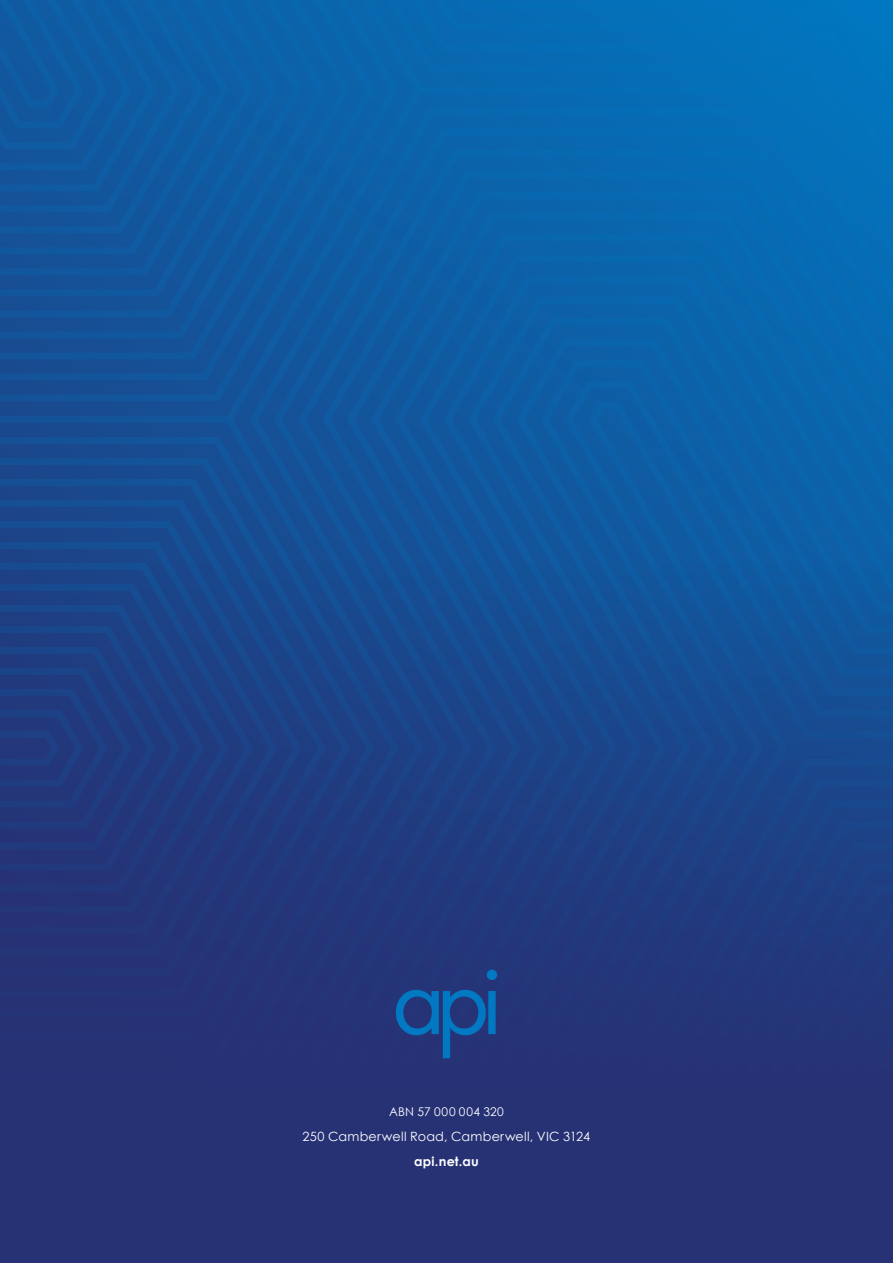
<style>
.page{position:relative;width:893px;height:1263px;background:#fff}
.page>*{position:absolute;margin:0;border:0;box-sizing:border-box;transform-origin:0 0}
.t1{font:12.75px "Century Gothic";letter-spacing:.02em;color:#fff}
.t2{font:700 12.75px "Century Gothic";letter-spacing:.02em;color:#fff}
.t3{font:12px "Century Gothic";letter-spacing:.035em;color:#fff}
</style>
<div class="page">
<svg style="left:0;top:217px;width:893px;height:346px;background:#0f5ba2"></svg>
<svg style="left:399px;top:160px;width:494px;height:57px;background:#0868b0"></svg>
<div style="left:412px;top:160px;width:481px;height:15px;background:#076ab1"></div>
<svg style="left:399px;top:0;width:494px;height:160px;background:#076ab2"></svg>
<svg style="left:420px;top:0;width:473px;height:118px;background:#066bb3"></svg>
<div style="left:444px;top:0;width:449px;height:91px;background:#0470b8"></div>
<svg style="left:0;top:0;width:399px;height:401px;background:#1059a0"></svg>
<svg style="left:0;top:0;width:374px;height:380px;background:#1059a0"></svg>
<svg style="left:0;top:0;width:350px;height:359px;background:#1059a0"></svg>
<svg style="left:0;top:0;width:326px;height:338px;background:#1059a0"></svg>
<svg style="left:0;top:0;width:302px;height:317px;background:#105aa0"></svg>
<svg style="left:0;top:0;width:277px;height:296px;background:#1059a0"></svg>
<svg style="left:0;top:0;width:253px;height:275px;background:#105aa0"></svg>
<svg style="left:0;top:0;width:229px;height:254px;background:#105aa0"></svg>
<svg style="left:0;top:0;width:205px;height:233px;background:#0f5aa0"></svg>
<div style="left:0;top:0;width:180px;height:212px;background:#105aa1"></div>
<div style="left:0;top:563px;width:893px;height:527px;background:linear-gradient(to bottom,#154f94,#282e71)"></div>
<div style="left:0;top:1090px;width:893px;height:173px;background:#273275"></div>
<svg style="left:396px;top:969px;width:101px;height:89px;background:#1a468b"></svg>
<p class="t3" style="left:389px;top:1104px;width:116px">ABN 57 000 004 320</p>
<p class="t1" style="left:303px;top:1128px;width:289px">250 Camberwell Road, Camberwell, VIC 3124</p>
<p class="t2" style="left:414px;top:1153px;width:66px">api.net.au</p>
</div>
